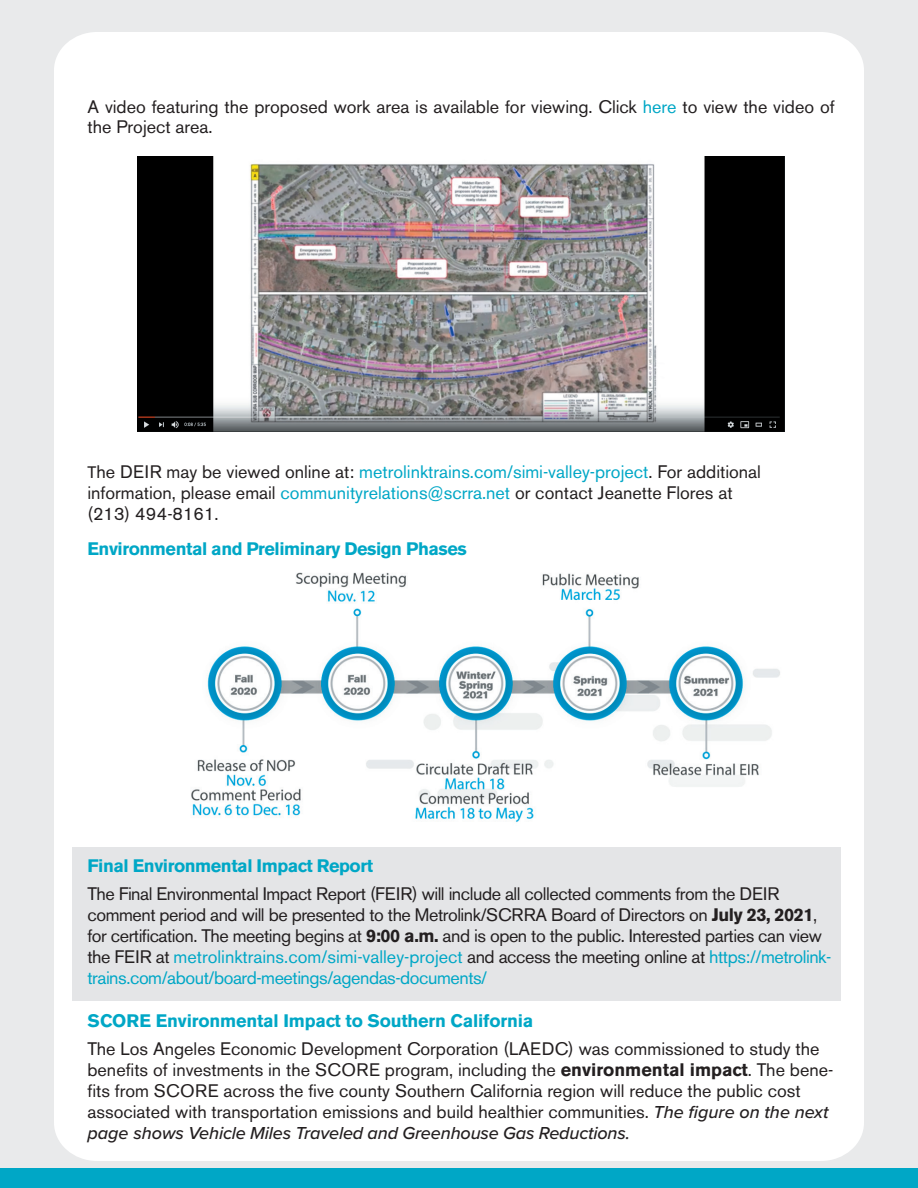
<style>
.page{position:relative;width:918px;height:1188px;background:#e9eaeb}
.page>*{position:absolute;margin:0;border:0;box-sizing:border-box;transform-origin:0 0}
.t1{font:18px/21px "Akzidenz Grotesk BE";color:#231f20}
.t2{font:18px/21px "Akzidenz Grotesk BE";letter-spacing:-.025em;color:#231f20}
.t3{font:700 18px "Akzidenz Grotesk BE";letter-spacing:-.025em;color:#00a7c6}
.t4{font:italic 500 18px "Proxima Nova";letter-spacing:-.01em;color:#231f20}
.s1{color:#00a7c6}
.s2{font-size:16.5px}
.s3{font-weight:700}
.s4{font-family:"Proxima Nova";font-weight:500;font-style:italic}
</style>
<div class="page">
<div style="left:54px;top:32px;width:810px;height:1129px;background:#fff"></div>
<div style="left:72px;top:847px;width:769px;height:154px;background:#e4e5e7"></div>
<div style="left:0;top:1169px;width:918px;height:19px;background:#00a7c6"></div>
<img style="left:167px;top:564px;width:615px;height:271px">
<img style="left:138px;top:156px;width:646px;height:276px">
<div style="left:714px;top:809px;width:67px;height:30px;background:#fff"></div>
<p class="t1" style="left:87px;top:97px;width:749px;line-height:20.2px">A video featuring the proposed work area is available for viewing. Click <span class="s1">here</span> to view the video of the Project area.</p>
<p class="t1" style="left:87px;top:462px;width:675px"><span class="s2">T</span>he DEIR may be viewed online at: <span class="s1">metrolinktrains.com/simi-valley-project</span>. For additional information, please email <span class="s1">communityrelations@scrra.net</span> or contact Jeanette Flores at (213) 494-8161.</p>
<p class="t3" style="left:87px;top:538px;width:381px">Environmental and Preliminary Design Phases</p>
<p class="t3" style="left:87px;top:855px;width:287px">Final Environmental Impact Report</p>
<p class="t2" style="left:87px;top:883px;width:745px">The Final Environmental Impact Report (FEIR) will include all collected comments from the DEIR comment period and will be presented to the Metrolink/SCRRA Board of Directors on <span class="s3">July 23, 2021</span>, for certification. The meeting begins at <span class="s3">9:00 a.m.</span> and is open to the public. Interested parties can view the FEIR at <span class="s1">metrolinktrains.com/simi-valley-project</span> and access the meeting online at <span class="s1">https://metrolink&shy;trains.com/about/board-meetings/agendas-documents/</span></p>
<p class="t3" style="left:87px;top:1011px;width:447px">SCORE Environmental Impact to Southern California</p>
<p class="t1" style="left:87px;top:1038px;width:747px">The Los Angeles Economic Development Corporation (LAEDC) was commissioned to study the benefits of investments in the SCORE program, including the <span class="s3">environmental impact</span>. The bene&shy;fits from SCORE across the five county Southern California region will reduce the public cost associated with transportation emissions and build healthier communities. <span class="s4">The figure on the next</span></p>
<p class="t4" style="left:87px;top:1120px;width:544px">page shows Vehicle Miles Traveled and Greenhouse Gas Reductions.</p>
</div>
